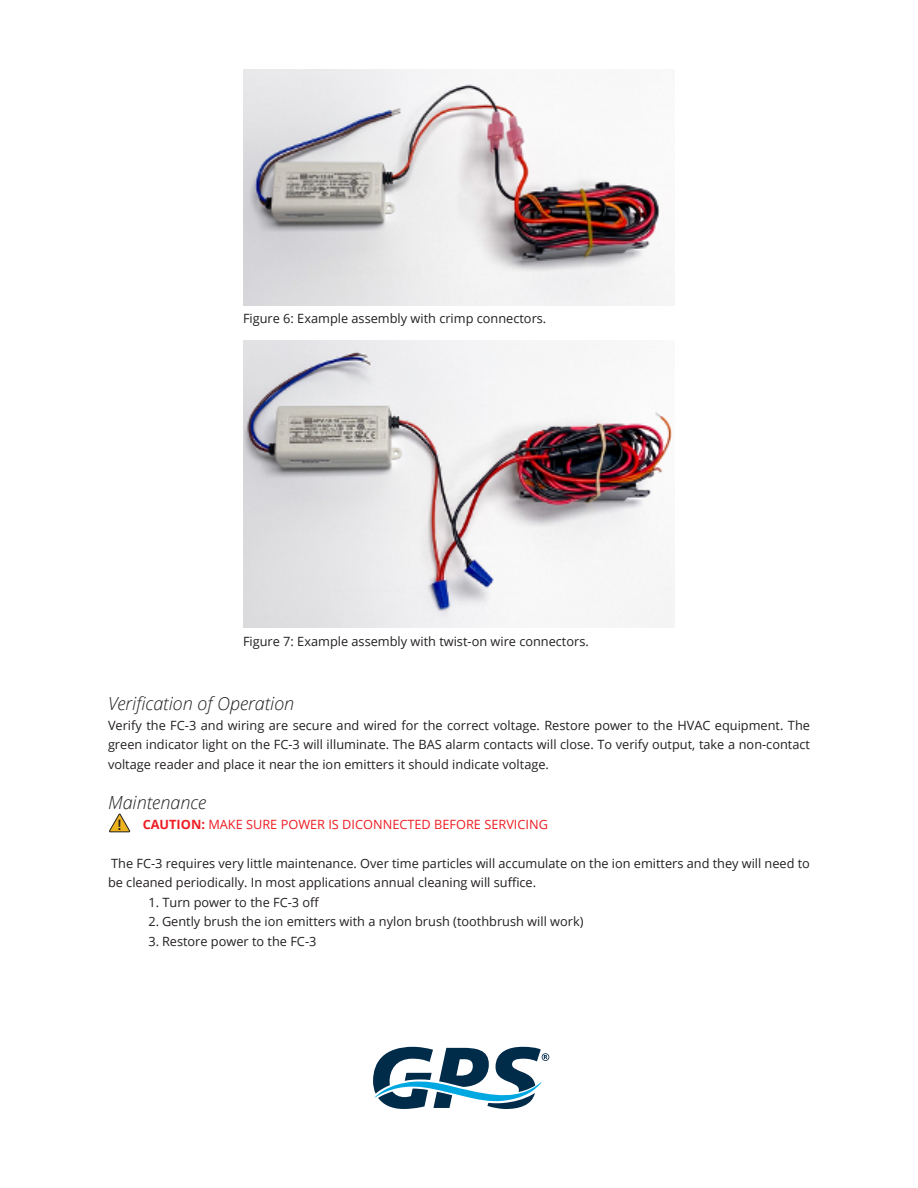
<style>
.page{position:relative;width:918px;height:1188px;background:#fff}
.page>*{position:absolute;margin:0;border:0;box-sizing:border-box;transform-origin:0 0}
.Subheader{font:italic 300 18px "Open Sans";color:#231f20}
.t1{font:700 condensed 14.85px "Frutiger LT Pro";color:#231f20}
.GPS_Manual_Bodycopy{font:12.75px/19.5px "Open Sans";color:#231f20;text-align:justify}
.Numbered_List{font:12.75px "Open Sans";color:#231f20}
.GPS_Manual_Bodycopy-2{font:12.75px "Open Sans";color:#ee1d23}
.s1{font-weight:700}
</style>
<div class="page">
<svg style="left:373px;top:1047px;width:176px;height:62px"></svg>
<img style="left:243px;top:70px;width:432px;height:235px">
<img style="left:243px;top:340px;width:432px;height:287px">
<svg style="left:109px;top:813px;width:21px;height:20px"></svg>
<p class="GPS_Manual_Bodycopy" style="left:243px;top:309px;width:305px">Figure 6: Example assembly with crimp connectors.</p>
<p class="GPS_Manual_Bodycopy" style="left:243px;top:631px;width:347px">Figure 7: Example assembly with twist-on wire connectors.</p>
<p class="Subheader" style="left:108px;top:691px;width:188px">Verification of Operation</p>
<p class="GPS_Manual_Bodycopy" style="left:108px;top:715px;width:704px">Verify the FC-3 and wiring are secure and wired for the correct voltage. Restore power to the HVAC equipment. The green indicator light on the FC-3 will illuminate. The BAS alarm contacts will close. To verify output, take a non-contact voltage reader and place it near the ion emitters it should indicate voltage.</p>
<p class="Subheader" style="left:108px;top:790px;width:100px">Maintenance</p>
<p class="GPS_Manual_Bodycopy-2" style="left:143px;top:815px;width:407px"><span class="s1">CAUTION:</span> MAKE SURE POWER IS DICONNECTED BEFORE SERVICING</p>
<p class="GPS_Manual_Bodycopy" style="left:108px;top:853px;width:704px">The FC-3 requires very little maintenance. Over time particles will accumulate on the ion emitters and they will need to be cleaned periodically. In most applications annual cleaning will suffice.</p>
<p class="Numbered_List" style="left:148px;top:893px;width:172px">1. Turn power to the FC-3 off</p>
<p class="Numbered_List" style="left:148px;top:913px;width:437px">2. Gently brush the ion emitters with a nylon brush (toothbrush will work)</p>
<p class="Numbered_List" style="left:148px;top:932px;width:169px">3. Restore power to the FC-3</p>
<p class="t1" style="left:117px;top:816px;width:7px">!</p>
</div>
